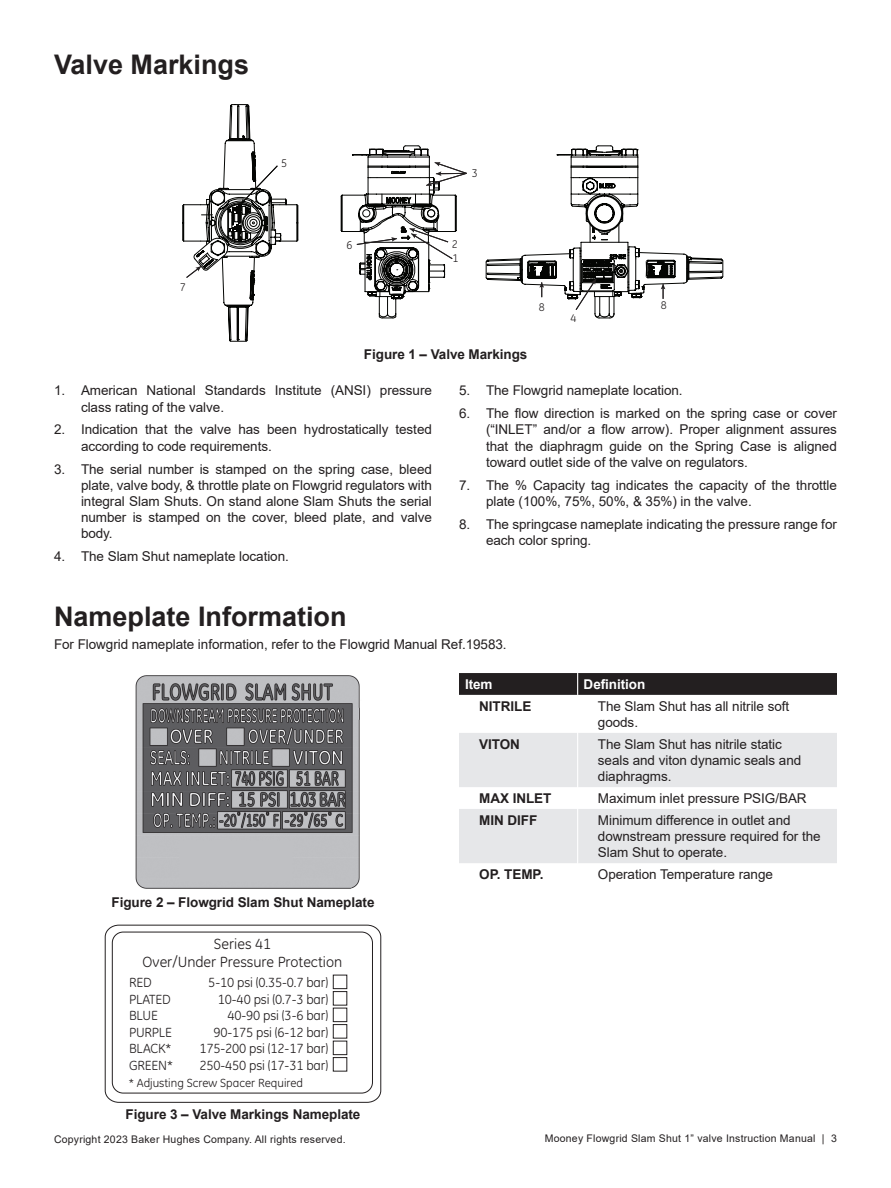
<style>
.page{position:relative;width:891px;height:1188px;background:#fff}
.page>*{position:absolute;margin:0;border:0;box-sizing:border-box;transform-origin:0 0}
.Body_Heading{font:700 27px "Arial";color:#231f20}
.t1{font:15px/18px "GE Inspira";color:#231f20;text-align:center}
.Body_Text{font:13.5px/16.2px "Arial";letter-spacing:-.005em;color:#231f20}
.t2{font:13.5px/16.5px "GE Inspira";letter-spacing:-.01em;color:#231f20}
.Body_Text-2{font:700 13.5px "Arial";letter-spacing:-.005em;color:#231f20}
.Body_Text-3{font:700 13.5px "Arial";letter-spacing:-.005em;color:#fff}
.t3{font:12px "GE Inspira";color:#231f20}
.t4{font:11.25px/13.8px "GE Inspira";color:#231f20}
.t5{font:10.5px "Arial";letter-spacing:.02em;color:#231f20}
</style>
<div class="page">
<svg style="left:486px;top:145px;width:237px;height:173px"></svg>
<svg style="left:182px;top:104px;width:117px;height:238px"></svg>
<svg style="left:340px;top:145px;width:127px;height:173px"></svg>
<img style="left:135px;top:675px;width:225px;height:214px">
<svg style="left:459px;top:733px;width:378px;height:130px;fill:#e6e7e9"></svg>
<svg style="left:459px;top:673px;width:378px;height:22px;background:#252122"></svg>
<hr style="left:577px;top:733px;width:1px;height:54px;background:#fff">
<svg style="left:577px;top:787px;width:1px;height:22px"></svg>
<hr style="left:577px;top:809px;width:1px;height:54px;background:#fff">
<svg style="left:105px;top:925px;width:276px;height:178px"></svg>
<svg style="left:333px;top:974px;width:15px;height:98px"></svg>
<p class="Body_Heading" style="left:54px;top:45px;width:197px">Valve Markings</p>
<p class="t4" style="left:281px;top:156px;width:7px">5</p>
<p class="t4" style="left:180px;top:280px;width:7px">7</p>
<p class="t4" style="left:472px;top:166px;width:7px">3</p>
<p class="t4" style="left:346px;top:238px;width:7px">6</p>
<p class="t4" style="left:452px;top:237px;width:8px">2<br>1</p>
<p class="t4" style="left:539px;top:300px;width:7px">8</p>
<p class="Body_Text-2" style="left:364px;top:345px;width:165px">Figure 1 – Valve Markings</p>
<p class="t4" style="left:571px;top:312px;width:7px">4</p>
<p class="t4" style="left:661px;top:299px;width:7px">8</p>
<p class="Body_Text" style="left:81px;top:382px;width:352px;text-indent:-27px">1. American National Standards Institute (ANSI) pressure class rating of the valve.</p>
<p class="Body_Text" style="left:81px;top:422px;width:352px;text-indent:-27px">2. Indication that the valve has been hydrostatically tested according to code requirements.</p>
<p class="Body_Text" style="left:81px;top:461px;width:352px;text-align:justify;text-indent:-27px">3. The serial number is stamped on the spring case, bleed plate, valve body, &amp; throttle plate on Flowgrid regulators with integral Slam Shuts. On stand alone Slam Shuts the serial number is stamped on the cover, bleed plate, and valve body.</p>
<p class="Body_Text" style="left:54px;top:548px;width:236px">4. The Slam Shut nameplate location.</p>
<p class="Body_Text" style="left:459px;top:382px;width:225px">5. The Flowgrid nameplate location.</p>
<p class="Body_Text" style="left:486px;top:405px;width:352px;text-align:justify;text-indent:-27px">6. The flow direction is marked on the spring case or cover (“INLET” and/or a flow arrow). Proper alignment assures that the diaphragm guide on the Spring Case is aligned toward outlet side of the valve on regulators.</p>
<p class="Body_Text" style="left:486px;top:477px;width:353px;text-indent:-27px">7. The % Capacity tag indicates the capacity of the throttle plate (100%, 75%, 50%, &amp; 35%) in the valve.</p>
<p class="Body_Text" style="left:486px;top:516px;width:352px;text-indent:-27px">8. The springcase nameplate indicating the pressure range for each color spring.</p>
<p class="Body_Heading" style="left:54px;top:597px;width:294px">Nameplate Information</p>
<p class="Body_Text" style="left:54px;top:636px;width:454px">For Flowgrid nameplate information, refer to the Flowgrid Manual Ref.19583.</p>
<p class="Body_Text-2" style="left:112px;top:892px;width:265px">Figure 2 – Flowgrid Slam Shut Nameplate</p>
<p class="t1" style="left:142px;top:935px;width:201px">Series 41<br>Over/Under Pressure Protection</p>
<p class="t2" style="left:129px;top:974px;width:45px">RED<br>PLATED<br>BLUE<br>PURPLE<br>BLACK*<br>GREEN*</p>
<p class="t3" style="left:129px;top:1076px;width:176px">* Adjusting Screw Spacer Required</p>
<p class="t2" style="left:199px;top:974px;width:130px;text-align:right">5-10 psi (0.35-0.7 bar)<br>10-40 psi (0.7-3 bar)<br>40-90 psi (3-6 bar)<br>90-175 psi (6-12 bar)<br>175-200 psi (12-17 bar)<br>250-450 psi (17-31 bar)</p>
<p class="Body_Text-2" style="left:126px;top:1105px;width:236px">Figure 3 – Valve Markings Nameplate</p>
<p class="Body_Text-3" style="left:465px;top:675px;width:29px">Item</p>
<p class="Body_Text-3" style="left:584px;top:675px;width:63px">Definition</p>
<p class="Body_Text-2" style="left:479px;top:696px;width:54px">NITRILE</p>
<p class="Body_Text" style="left:598px;top:698px;width:193px">The Slam Shut has all nitrile soft goods.</p>
<p class="Body_Text-2" style="left:479px;top:734px;width:42px">VITON</p>
<p class="Body_Text" style="left:598px;top:736px;width:205px">The Slam Shut has nitrile static seals and viton dynamic seals and diaphragms.</p>
<p class="Body_Text-2" style="left:479px;top:789px;width:74px">MAX INLET</p>
<p class="Body_Text" style="left:598px;top:790px;width:210px">Maximum inlet pressure PSIG/BAR</p>
<p class="Body_Text-2" style="left:479px;top:811px;width:60px">MIN DIFF</p>
<p class="Body_Text" style="left:598px;top:812px;width:224px">Minimum difference in outlet and downstream pressure required for the<br>Slam Shut to operate.</p>
<p class="Body_Text-2" style="left:479px;top:865px;width:66px">OP. TEMP.</p>
<p class="Body_Text" style="left:598px;top:866px;width:177px">Operation Temperature range</p>
<p class="t5" style="left:54px;top:1132px;width:293px">Copyright 2023 Baker Hughes Company. All rights reserved.</p>
<p class="t5" style="left:545px;top:1131px;width:294px">Mooney Flowgrid Slam Shut 1” valve Instruction Manual | 3</p>
</div>
